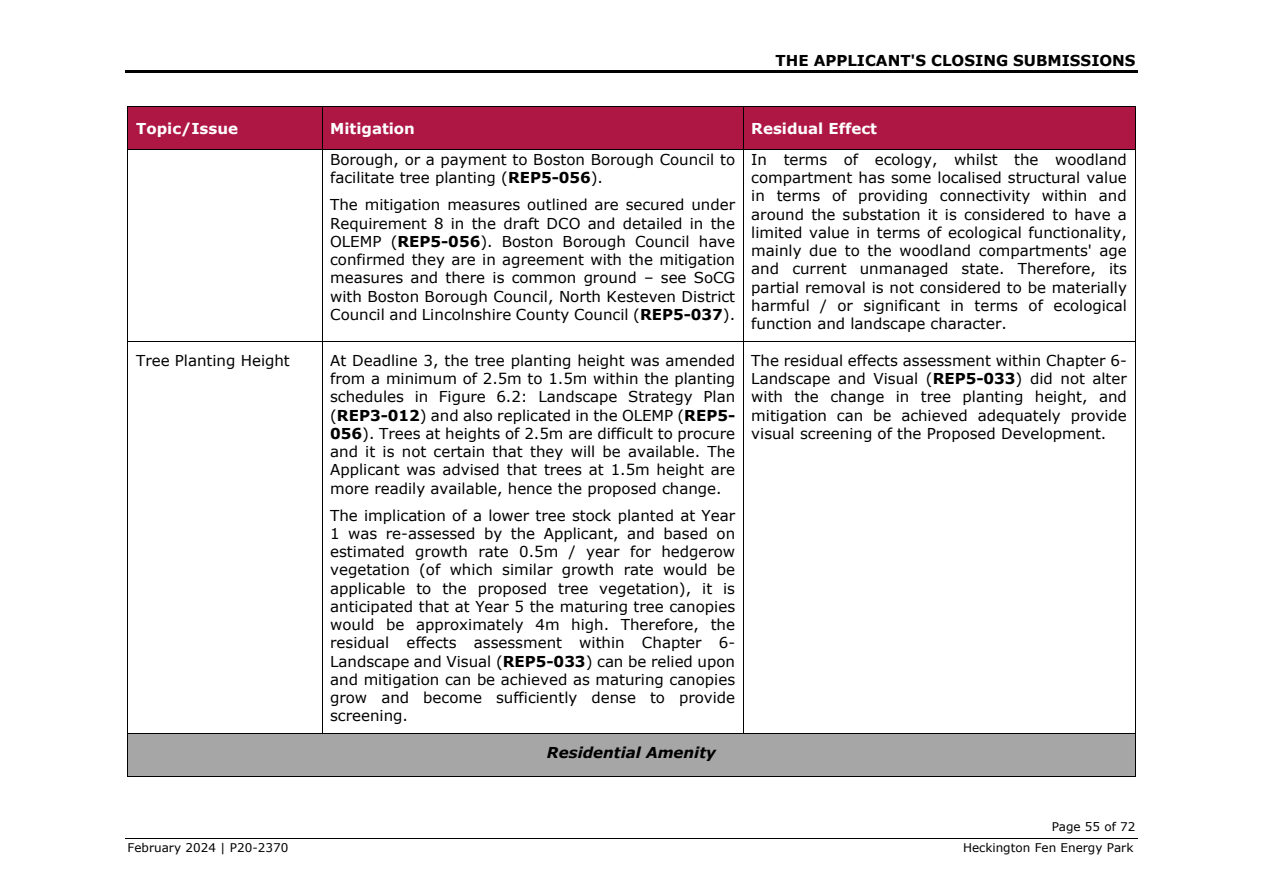
<style>
.page{position:relative;width:1263px;height:893px;background:#fff}
.page>*{position:absolute;margin:0;border:0;box-sizing:border-box;transform-origin:0 0}
.t1{font:15px/18.3px "Verdana";color:#000;text-align:justify}
.t2{font:700 15px "Verdana";color:#fff}
.t3{font:700 15px "Verdana";color:#000}
.t4{font:italic 700 15px "Verdana";color:#000}
.t5{font:12px "Verdana";color:#000}
.s1{font-weight:700}
</style>
<div class="page">
<hr style="left:125px;top:71px;width:1013px;height:2px;background:#000">
<hr style="left:125px;top:838px;width:1013px;height:1px;background:#000">
<div style="left:128px;top:107px;width:194px;height:42px;background:#ae1644"></div>
<div style="left:322px;top:107px;width:421px;height:42px;background:#ae1644"></div>
<div style="left:744px;top:107px;width:391px;height:42px;background:#ae1644"></div>
<hr style="left:128px;top:106px;width:194px;height:1px;background:#000">
<hr style="left:322px;top:106px;width:421px;height:1px;background:#000">
<hr style="left:744px;top:106px;width:391px;height:1px;background:#000">
<hr style="left:128px;top:107px;width:1px;height:42px;background:#000">
<hr style="left:322px;top:107px;width:1px;height:42px;background:#000">
<hr style="left:743px;top:107px;width:1px;height:42px;background:#000">
<hr style="left:1135px;top:107px;width:1px;height:42px;background:#000">
<hr style="left:128px;top:149px;width:194px;height:1px;background:#000">
<hr style="left:322px;top:149px;width:421px;height:1px;background:#000">
<hr style="left:744px;top:149px;width:391px;height:1px;background:#000">
<hr style="left:128px;top:150px;width:1px;height:191px;background:#000">
<hr style="left:322px;top:150px;width:1px;height:191px;background:#000">
<hr style="left:743px;top:150px;width:1px;height:191px;background:#000">
<hr style="left:1135px;top:150px;width:1px;height:191px;background:#000">
<hr style="left:128px;top:341px;width:194px;height:1px;background:#000">
<hr style="left:322px;top:341px;width:421px;height:1px;background:#000">
<hr style="left:744px;top:341px;width:391px;height:1px;background:#000">
<hr style="left:128px;top:342px;width:1px;height:391px;background:#000">
<hr style="left:322px;top:342px;width:1px;height:391px;background:#000">
<hr style="left:743px;top:342px;width:1px;height:391px;background:#000">
<hr style="left:1135px;top:342px;width:1px;height:391px;background:#000">
<div style="left:128px;top:734px;width:1007px;height:42px;background:#a6a6a6"></div>
<hr style="left:128px;top:733px;width:194px;height:1px;background:#000">
<hr style="left:322px;top:733px;width:421px;height:1px;background:#000">
<hr style="left:744px;top:733px;width:391px;height:1px;background:#000">
<hr style="left:128px;top:734px;width:1px;height:42px;background:#000">
<hr style="left:128px;top:776px;width:1007px;height:1px;background:#000">
<hr style="left:1135px;top:734px;width:1px;height:42px;background:#000">
<p class="t3" style="left:775px;top:50px;width:361px">THE APPLICANT'S CLOSING SUBMISSIONS</p>
<p class="t2" style="left:136px;top:118px;width:103px">Topic/Issue</p>
<p class="t2" style="left:330px;top:118px;width:86px">Mitigation</p>
<p class="t2" style="left:751px;top:118px;width:127px">Residual Effect</p>
<p class="t1" style="left:330px;top:150px;width:407px">Borough, or a payment to Boston Borough Council to facilitate tree planting (<span class="s1">REP5-056</span>).</p>
<p class="t1" style="left:330px;top:196px;width:407px">The mitigation measures outlined are secured under Requirement 8 in the draft DCO and detailed in the OLEMP (<span class="s1">REP5-056</span>). Boston Borough Council have confirmed they are in agreement with the mitigation measures and there is common ground – see SoCG with Boston Borough Council, North Kesteven District Council and Lincolnshire County Council (<span class="s1">REP5-037</span>).</p>
<p class="t1" style="left:751px;top:150px;width:377px">In terms of ecology, whilst the woodland compartment has some localised structural value in terms of providing connectivity within and around the substation it is considered to have a limited value in terms of ecological functionality, mainly due to the woodland compartments' age and current unmanaged state. Therefore, its partial removal is not considered to be materially harmful / or significant in terms of ecological function and landscape character.</p>
<p class="t1" style="left:136px;top:351px;width:155px">Tree Planting Height</p>
<p class="t1" style="left:330px;top:351px;width:407px">At Deadline 3, the tree planting height was amended from a minimum of 2.5m to 1.5m within the planting schedules in Figure 6.2: Landscape Strategy Plan (<span class="s1">REP3-012</span>) and also replicated in the OLEMP (<span class="s1">REP5- 056</span>). Trees at heights of 2.5m are difficult to procure and it is not certain that they will be available. The Applicant was advised that trees at 1.5m height are more readily available, hence the proposed change.</p>
<p class="t1" style="left:330px;top:506px;width:407px">The implication of a lower tree stock planted at Year 1 was re-assessed by the Applicant, and based on estimated growth rate 0.5m / year for hedgerow vegetation (of which similar growth rate would be applicable to the proposed tree vegetation), it is anticipated that at Year 5 the maturing tree canopies would be approximately 4m high. Therefore, the residual effects assessment within Chapter 6- Landscape and Visual (<span class="s1">REP5-033</span>) can be relied upon and mitigation can be achieved as maturing canopies grow and become sufficiently dense to provide screening.</p>
<p class="t4" style="left:547px;top:742px;width:170px">Residential Amenity</p>
<p class="t1" style="left:751px;top:351px;width:377px">The residual effects assessment within Chapter 6- Landscape and Visual (<span class="s1">REP5-033</span>) did not alter with the change in tree planting height, and mitigation can be achieved adequately provide visual screening of the Proposed Development.</p>
<p class="t5" style="left:1052px;top:818px;width:85px">Page 55 of 72</p>
<p class="t5" style="left:128px;top:840px;width:162px">February 2024 | P20-2370</p>
<p class="t5" style="left:963px;top:840px;width:172px">Heckington Fen Energy Park</p>
</div>
